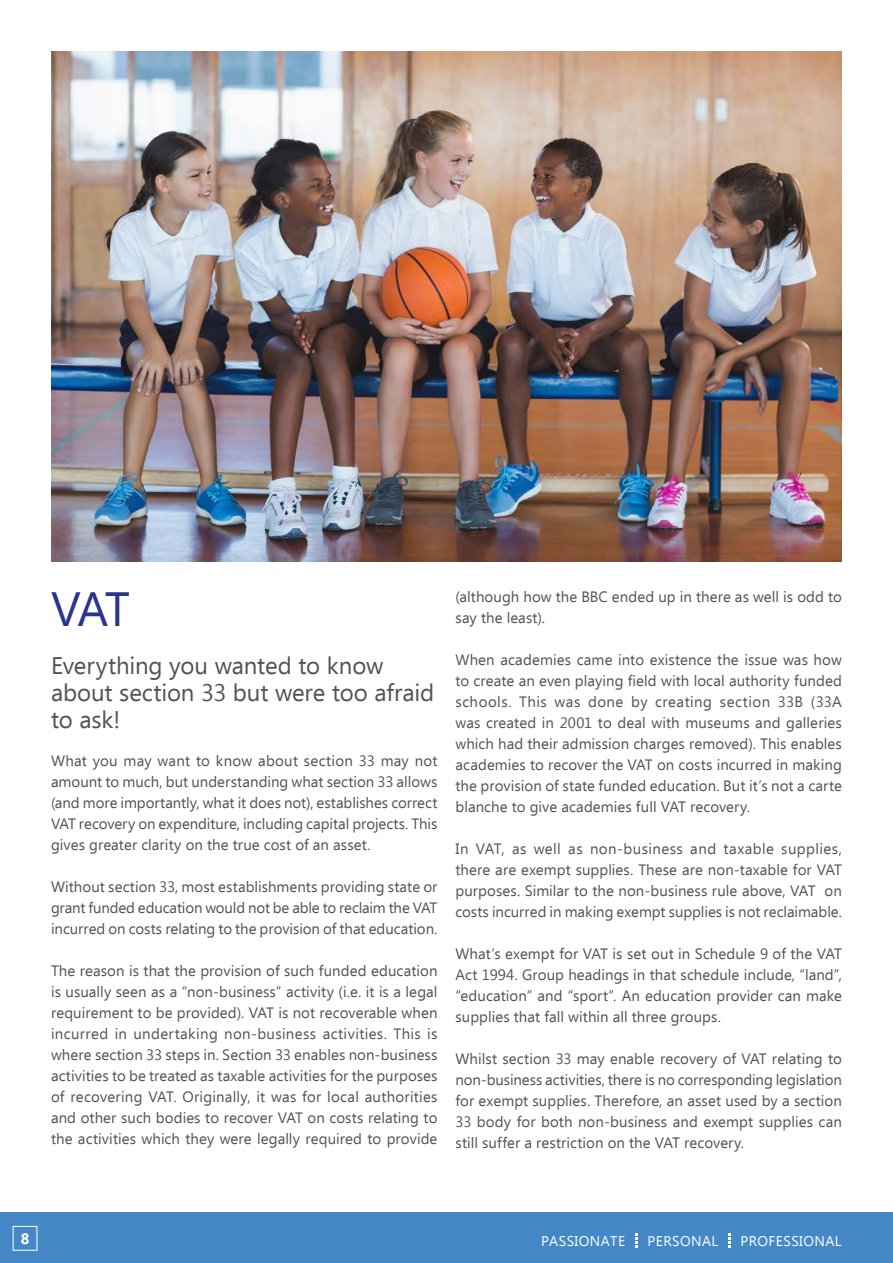
<style>
.page{position:relative;width:893px;height:1263px;background:#fff}
.page>*{position:absolute;margin:0;border:0;box-sizing:border-box;transform-origin:0 0}
.Headings{font:48px "Ebrima";color:#29358d}
.intro{font:24px/27px "Ebrima";letter-spacing:-.005em;color:#535355}
.body{font:15px/21px "Ebrima";letter-spacing:.005em;color:#535355;text-align:justify}
.t1{font:700 15px "Ebrima";color:#fff}
.t2{font:14.1px "Ebrima";letter-spacing:.03em;color:#fff}
</style>
<div class="page">
<img style="left:51px;top:51px;width:791px;height:510px">
<div style="left:0;top:1212px;width:893px;height:51px;background:#4488c7"></div>
<svg style="left:635px;top:1233px;width:3px;height:14px"></svg>
<svg style="left:728px;top:1233px;width:3px;height:14px"></svg>
<p class="Headings" style="left:51px;top:575px;width:80px">VAT</p>
<p class="intro" style="left:51px;top:654px;width:385px">Everything you wanted to know about section 33 but were too afraid to ask!</p>
<p class="body" style="left:51px;top:751px;width:388px">What you may want to know about section 33 may not amount to much, but understanding what section 33 allows (and more importantly, what it does not), establishes correct VAT recovery on expenditure, including capital projects. This gives greater clarity on the true cost of an asset.</p>
<p class="body" style="left:51px;top:877px;width:388px">Without section 33, most establishments providing state or grant funded education would not be able to reclaim the VAT incurred on costs relating to the provision of that education.</p>
<p class="body" style="left:51px;top:961px;width:388px">The reason is that the provision of such funded education is usually seen as a “non-business” activity (i.e. it is a legal requirement to be provided). VAT is not recoverable when incurred in undertaking non-business activities. This is where section 33 steps in. Section 33 enables non-business activities to be treated as taxable activities for the purposes of recovering VAT. Originally, it was for local authorities and other such bodies to recover VAT on costs relating to the activities which they were legally required to provide</p>
<p class="body" style="left:455px;top:587px;width:388px">(although how the BBC ended up in there as well is odd to say the least).</p>
<p class="body" style="left:455px;top:650px;width:388px">When academies came into existence the issue was how to create an even playing field with local authority funded schools. This was done by creating section 33B (33A was created in 2001 to deal with museums and galleries which had their admission charges removed). This enables academies to recover the VAT on costs incurred in making the provision of state funded education. But it’s not a carte blanche to give academies full VAT recovery.</p>
<p class="body" style="left:455px;top:839px;width:388px">In VAT, as well as non-business and taxable supplies, there are exempt supplies. These are non-taxable for VAT purposes. Similar to the non-business rule above, VAT on costs incurred in making exempt supplies is not reclaimable.</p>
<p class="body" style="left:455px;top:944px;width:388px">What’s exempt for VAT is set out in Schedule 9 of the VAT Act 1994. Group headings in that schedule include, “land”, “education” and “sport”. An education provider can make supplies that fall within all three groups.</p>
<p class="body" style="left:455px;top:1049px;width:388px">Whilst section 33 may enable recovery of VAT relating to non-business activities, there is no corresponding legislation for exempt supplies. Therefore, an asset used by a section 33 body for both non-business and exempt supplies can still suffer a restriction on the VAT recovery.</p>
<p class="t1" style="left:21px;top:1228px;width:10px">8</p>
<p class="t2" style="left:541px;top:1231px;width:86px">PASSIONATE</p>
<p class="t2" style="left:647px;top:1231px;width:72px">PERSONAL</p>
<p class="t2" style="left:740px;top:1231px;width:103px">PROFESSIONAL</p>
</div>
